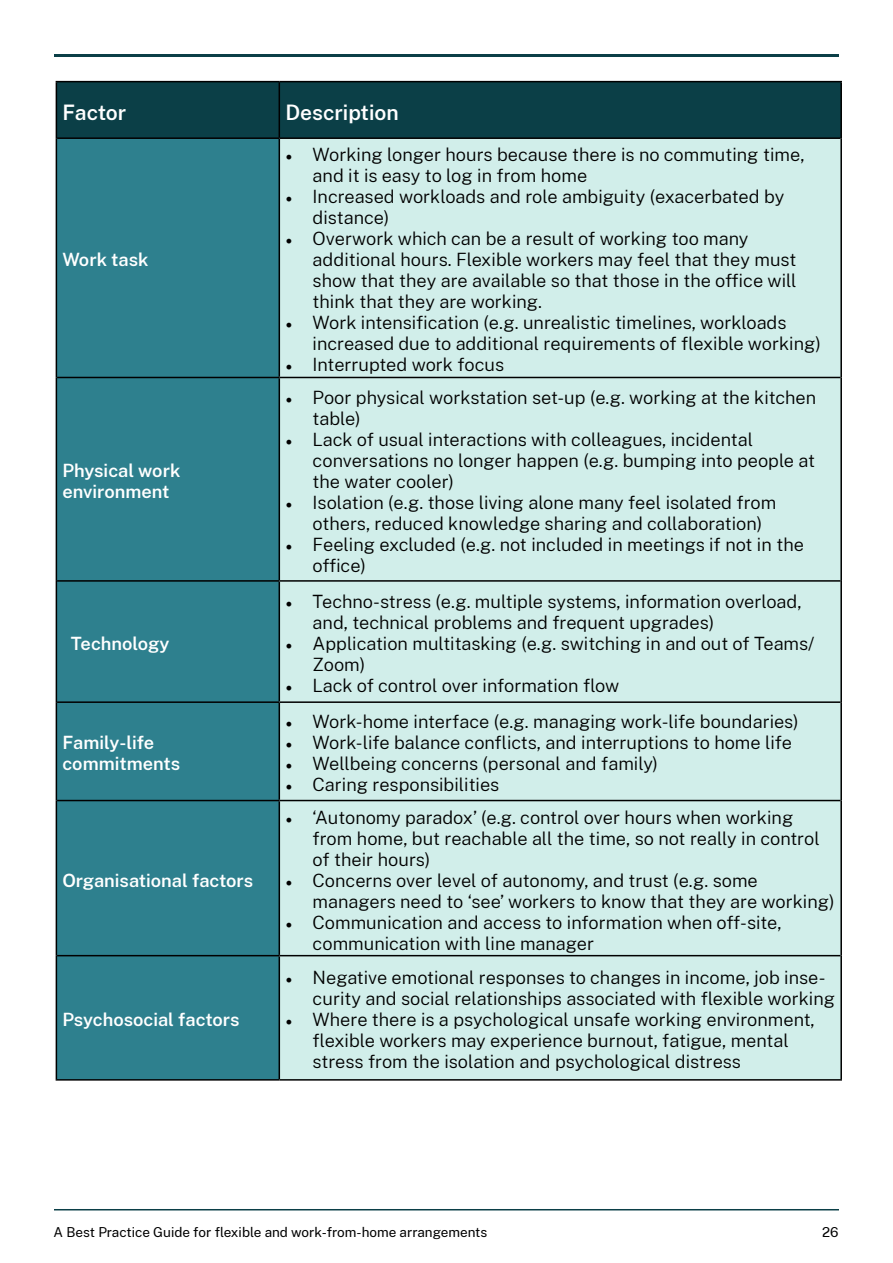
<style>
.page{position:relative;width:893px;height:1263px;background:#fff}
.page>*{position:absolute;margin:0;border:0;box-sizing:border-box;transform-origin:0 0}
.t1{font:600 21px "Public Sans";color:#fff}
.t2{font:300 18px/21px "Public Sans";color:#000}
.t3{font:600 18px/21px "Public Sans";color:#fff}
.t4{font:13.5px "Public Sans";color:#000}
.s1{font-family:"Minion Pro";font-weight:400}
</style>
<div class="page">
<hr style="left:54px;top:1209px;width:785px;height:1px;background:#0b3f47">
<hr style="left:54px;top:54px;width:785px;height:3px;background:#0b3f47">
<div style="left:57px;top:82px;width:783px;height:55px;background:#0b3f47"></div>
<div style="left:57px;top:139px;width:222px;height:940px;background:#2e808e"></div>
<div style="left:280px;top:139px;width:560px;height:940px;background:#d1eeea"></div>
<hr style="left:56px;top:81px;width:223px;height:1px;background:#000">
<hr style="left:279px;top:81px;width:563px;height:1px;background:#000">
<hr style="left:57px;top:137px;width:222px;height:2px;background:#000">
<hr style="left:279px;top:137px;width:561px;height:2px;background:#000">
<hr style="left:57px;top:377px;width:222px;height:1px;background:#000">
<hr style="left:279px;top:377px;width:561px;height:1px;background:#000">
<hr style="left:57px;top:580px;width:222px;height:2px;background:#000">
<hr style="left:279px;top:580px;width:561px;height:2px;background:#000">
<hr style="left:57px;top:701px;width:222px;height:2px;background:#000">
<hr style="left:279px;top:701px;width:561px;height:2px;background:#000">
<hr style="left:57px;top:800px;width:222px;height:1px;background:#000">
<hr style="left:279px;top:800px;width:561px;height:1px;background:#000">
<hr style="left:57px;top:955px;width:222px;height:1px;background:#000">
<hr style="left:279px;top:955px;width:561px;height:1px;background:#000">
<hr style="left:56px;top:1079px;width:223px;height:1px;background:#000">
<hr style="left:279px;top:1079px;width:563px;height:1px;background:#000">
<hr style="left:56px;top:82px;width:1px;height:56px;background:#000">
<hr style="left:279px;top:82px;width:1px;height:55px;background:#000">
<hr style="left:840px;top:82px;width:2px;height:56px;background:#000">
<hr style="left:56px;top:138px;width:1px;height:239px;background:#000">
<hr style="left:279px;top:139px;width:1px;height:238px;background:#000">
<hr style="left:840px;top:138px;width:2px;height:239px;background:#000">
<hr style="left:56px;top:377px;width:1px;height:204px;background:#000">
<hr style="left:279px;top:378px;width:1px;height:202px;background:#000">
<hr style="left:840px;top:377px;width:2px;height:204px;background:#000">
<hr style="left:56px;top:581px;width:1px;height:121px;background:#000">
<hr style="left:279px;top:582px;width:1px;height:119px;background:#000">
<hr style="left:840px;top:581px;width:2px;height:121px;background:#000">
<hr style="left:56px;top:702px;width:1px;height:98px;background:#000">
<hr style="left:279px;top:703px;width:1px;height:97px;background:#000">
<hr style="left:840px;top:702px;width:2px;height:98px;background:#000">
<hr style="left:56px;top:800px;width:1px;height:156px;background:#000">
<hr style="left:279px;top:801px;width:1px;height:154px;background:#000">
<hr style="left:840px;top:800px;width:2px;height:156px;background:#000">
<hr style="left:56px;top:956px;width:1px;height:123px;background:#000">
<hr style="left:279px;top:956px;width:1px;height:123px;background:#000">
<hr style="left:840px;top:956px;width:2px;height:123px;background:#000">
<p class="t1" style="left:62px;top:97px;width:65px">Factor</p>
<p class="t1" style="left:285px;top:97px;width:115px">Description</p>
<p class="t3" style="left:62px;top:248px;width:88px">Work task</p>
<p class="t3" style="left:62px;top:459px;width:119px">Physical work environment</p>
<p class="t3" style="left:71px;top:632px;width:100px">Technology</p>
<p class="t3" style="left:62px;top:731px;width:119px">Family-life commitments</p>
<p class="t3" style="left:62px;top:868px;width:192px">Organisational factors</p>
<p class="t3" style="left:62px;top:1008px;width:179px">Psychosocial factors</p>
<p class="t2" style="left:313px;top:144px;width:493px;text-indent:-27px"><span class="s1">•</span> Working longer hours because there is no commuting time, and it is easy to log in from home</p>
<p class="t2" style="left:313px;top:186px;width:473px;text-indent:-27px"><span class="s1">•</span> Increased workloads and role ambiguity (exacerbated by distance)</p>
<p class="t2" style="left:313px;top:228px;width:486px;text-indent:-27px"><span class="s1">•</span> Overwork which can be a result of working too many additional hours. Flexible workers may feel that they must show that they are available so that those in the office will think that they are working.</p>
<p class="t2" style="left:313px;top:312px;width:510px;text-indent:-27px"><span class="s1">•</span> Work intensification (e.g. unrealistic timelines, workloads increased due to additional requirements of flexible working)</p>
<p class="t2" style="left:285px;top:354px;width:220px"><span class="s1">•</span> Interrupted work focus</p>
<p class="t2" style="left:313px;top:386px;width:505px;text-indent:-27px"><span class="s1">•</span> Poor physical workstation set-up (e.g. working at the kitchen table)</p>
<p class="t2" style="left:313px;top:428px;width:504px;text-indent:-27px"><span class="s1">•</span> Lack of usual interactions with colleagues, incidental conversations no longer happen (e.g. bumping into people at the water cooler)</p>
<p class="t2" style="left:313px;top:491px;width:465px;text-indent:-27px"><span class="s1">•</span> Isolation (e.g. those living alone many feel isolated from others, reduced knowledge sharing and collaboration)</p>
<p class="t2" style="left:313px;top:533px;width:493px;text-indent:-27px"><span class="s1">•</span> Feeling excluded (e.g. not included in meetings if not in the office)</p>
<p class="t2" style="left:313px;top:590px;width:490px;text-indent:-27px"><span class="s1">•</span> Techno-stress (e.g. multiple systems, information overload, and, technical problems and frequent upgrades)</p>
<p class="t2" style="left:313px;top:632px;width:503px;text-indent:-27px"><span class="s1">•</span> Application multitasking (e.g. switching in and out of Teams/<br>Zoom)</p>
<p class="t2" style="left:285px;top:674px;width:336px"><span class="s1">•</span> Lack of control over information flow</p>
<p class="t2" style="left:285px;top:710px;width:515px"><span class="s1">•</span> Work-home interface (e.g. managing work-life boundaries)</p>
<p class="t2" style="left:285px;top:731px;width:508px"><span class="s1">•</span> Work-life balance conflicts, and interruptions to home life</p>
<p class="t2" style="left:285px;top:752px;width:374px"><span class="s1">•</span> Wellbeing concerns (personal and family)</p>
<p class="t2" style="left:285px;top:773px;width:215px"><span class="s1">•</span> Caring responsibilities</p>
<p class="t2" style="left:313px;top:806px;width:509px;text-indent:-27px"><span class="s1">•</span> ‘Autonomy paradox’ (e.g. control over hours when working from home, but reachable all the time, so not really in control of their hours)</p>
<p class="t2" style="left:313px;top:869px;width:523px;text-indent:-27px"><span class="s1">•</span> Concerns over level of autonomy, and trust (e.g. some managers need to ‘see’ workers to know that they are working)</p>
<p class="t2" style="left:313px;top:911px;width:471px;text-indent:-27px"><span class="s1">•</span> Communication and access to information when off-site, communication with line manager</p>
<p class="t2" style="left:313px;top:966px;width:524px;text-indent:-27px"><span class="s1">•</span> Negative emotional responses to changes in income, job inse&shy;curity and social relationships associated with flexible working</p>
<p class="t2" style="left:313px;top:1008px;width:504px;text-indent:-27px"><span class="s1">•</span> Where there is a psychological unsafe working environment, flexible workers may experience burnout, fatigue, mental stress from the isolation and psychological distress</p>
<p class="t4" style="left:54px;top:1223px;width:435px">A Best Practice Guide for flexible and work-from-home arrangements</p>
<p class="t4" style="left:822px;top:1223px;width:18px">26</p>
</div>
